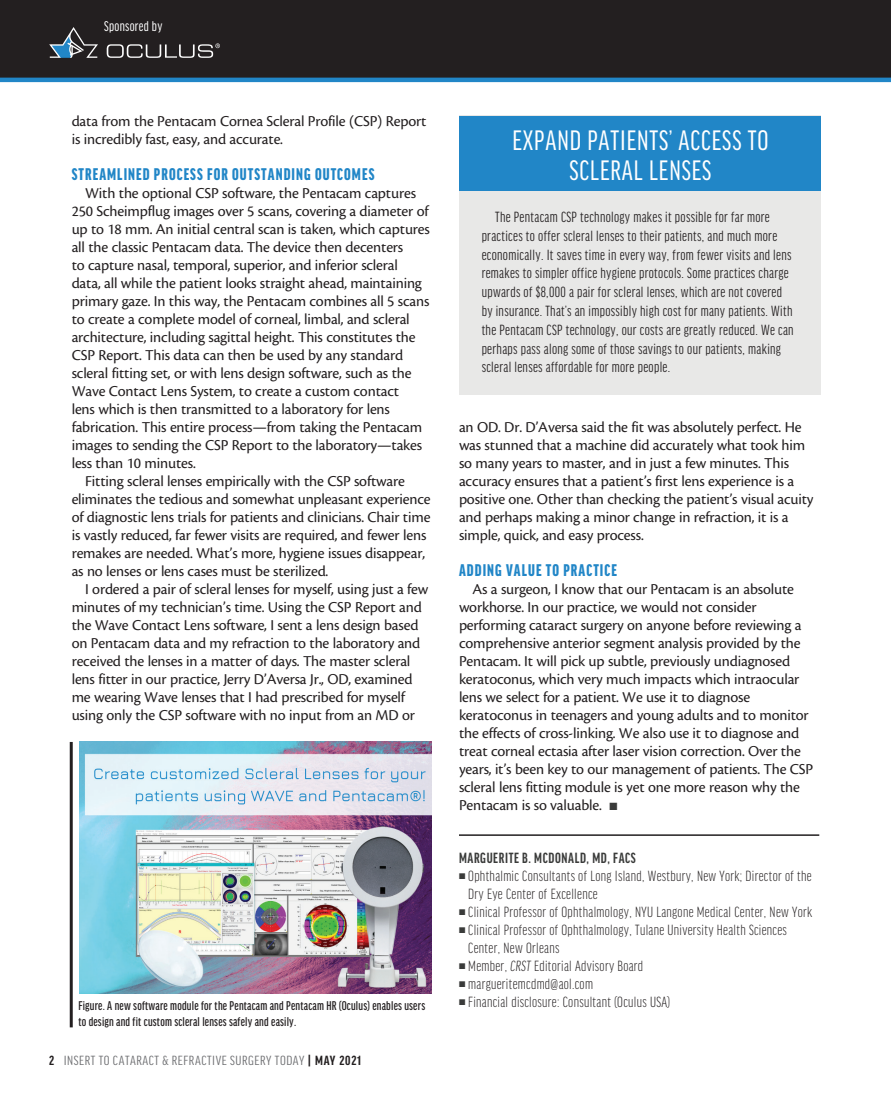
<style>
.page{position:relative;width:891px;height:1094px;background:#fff}
.page>*{position:absolute;margin:0;border:0;box-sizing:border-box;transform-origin:0 0}
.sidebar_h1{font:30px/30px "Good Headline Pro X Cond News";letter-spacing:.03em;color:#fff;text-align:center}
.subhead{font:900 extra-condensed 18px "Good Headline Pro";letter-spacing:.06em;color:#2186c7}
.body{font:15.75px/18px "Cronos Pro";letter-spacing:-.01em;color:#231f20}
.sidebar_body{font:extra-condensed 15.75px/18.8px "Good Headline Pro";letter-spacing:.02em;color:#231f20}
.bio_info{font:300 extra-condensed 15.75px/18px "Good Headline Pro";letter-spacing:.02em;color:#231f20}
.bio_name{font:700 extra-condensed 15.75px "Good Headline Pro";letter-spacing:.04em;color:#3a3b3a}
.t1{font:15px "Good Headline Pro X Cond News";letter-spacing:.02em;color:#fff}
.t2{font:extra-condensed 14.1px "Good Headline Pro";letter-spacing:.035em;color:#6c6d70;scale:1.11 1}
.t3{font:500 extra-condensed 13.5px/16.5px "Good Headline Pro";letter-spacing:.015em;color:#231f20}
.s1{font-weight:700;color:#231f20}
.s2{color:#3a3b3a}
.s3{font-style:italic}
</style>
<div class="page">
<div style="left:0;top:0;width:891px;height:79px;background:#231f20"></div>
<hr style="left:0;top:78px;width:891px;height:4px;background:#2186c7">
<svg style="left:49px;top:27px;width:49px;height:31px"></svg>
<svg style="left:107px;top:43px;width:113px;height:15px"></svg>
<hr style="left:459px;top:834px;width:360px;height:2px;background:#231f20">
<div style="left:459px;top:115px;width:362px;height:279px;background:#e8e8e7"></div>
<div style="left:459px;top:116px;width:362px;height:75px;background:#2186c7"></div>
<img style="left:79px;top:742px;width:353px;height:251px">
<hr style="left:70px;top:742px;width:3px;height:285px;background:#231f20">
<p class="t1" style="left:104px;top:19px;width:60px">Sponsored by</p>
<p class="body" style="left:72px;top:112px;width:356px">data from the Pentacam Cornea Scleral Profile (CSP) Report is incredibly fast, easy, and accurate.</p>
<p class="subhead" style="left:72px;top:165px;width:304px">STREAMLINED PROCESS FOR OUTSTANDING OUTCOMES</p>
<p class="body" style="left:72px;top:184px;width:360px;text-indent:14px">With the optional CSP software, the Pentacam captures 250 Scheimpflug images over 5 scans, covering a diameter of up to 18 mm. An initial central scan is taken, which captures all the classic Pentacam data. The device then decenters<br>to capture nasal, temporal, superior, and inferior scleral data, all while the patient looks straight ahead, maintaining primary gaze. In this way, the Pentacam combines all 5 scans to create a complete model of corneal, limbal, and scleral architecture, including sagittal height. This constitutes the CSP Report. This data can then be used by any standard scleral fitting set, or with lens design software, such as the Wave Contact Lens System, to create a custom contact<br>lens which is then transmitted to a laboratory for lens fabrication. This entire process—from taking the Pentacam images to sending the CSP Report to the laboratory—takes less than 10 minutes.</p>
<p class="body" style="left:72px;top:472px;width:360px;text-indent:14px">Fitting scleral lenses empirically with the CSP software eliminates the tedious and somewhat unpleasant experience of diagnostic lens trials for patients and clinicians. Chair time is vastly reduced, far fewer visits are required, and fewer lens remakes are needed. What’s more, hygiene issues disappear, as no lenses or lens cases must be sterilized.</p>
<p class="body" style="left:72px;top:580px;width:358px;text-indent:14px">I ordered a pair of scleral lenses for myself, using just a few minutes of my technician’s time. Using the CSP Report and the Wave Contact Lens software, I sent a lens design based on Pentacam data and my refraction to the laboratory and received the lenses in a matter of days. The master scleral lens fitter in our practice, Jerry D’Aversa Jr., OD, examined me wearing Wave lenses that I had prescribed for myself using only the CSP software with no input from an MD or</p>
<p class="t3" style="left:78px;top:997px;width:348px">Figure. A new software module for the Pentacam and Pentacam HR (Oculus) enables users to design and fit custom scleral lenses safely and easily.</p>
<p class="t2" style="left:49px;top:1053px;width:282px"><span class="s1">2</span> INSERT TO CATARACT &amp; REFRACTIVE SURGERY TODAY <span class="s1">| MAY 2021</span></p>
<p class="sidebar_h1" style="left:512px;top:126px;width:257px">EXPAND PATIENTS’ ACCESS TO<br>SCLERAL LENSES</p>
<p class="sidebar_body" style="left:482px;top:208px;width:313px;text-indent:14px">The Pentacam CSP technology makes it possible for far more practices to offer scleral lenses to their patients, and much more economically. It saves time in every way, from fewer visits and lens remakes to simpler office hygiene protocols. Some practices charge upwards of $8,000 a pair for scleral lenses, which are not covered by insurance. That’s an impossibly high cost for many patients. With the Pentacam CSP technology, our costs are greatly reduced. We can perhaps pass along some of those savings to our patients, making scleral lenses affordable for more people.</p>
<p class="body" style="left:459px;top:418px;width:356px">an OD. Dr. D’Aversa said the fit was absolutely perfect. He was stunned that a machine did accurately what took him so many years to master, and in just a few minutes. This accuracy ensures that a patient’s first lens experience is a positive one. Other than checking the patient’s visual acuity and perhaps making a minor change in refraction, it is a simple, quick, and easy process.</p>
<p class="subhead" style="left:459px;top:561px;width:159px">ADDING VALUE TO PRACTICE</p>
<p class="body" style="left:459px;top:580px;width:356px;text-indent:14px">As a surgeon, I know that our Pentacam is an absolute workhorse. In our practice, we would not consider performing cataract surgery on anyone before reviewing a comprehensive anterior segment analysis provided by the Pentacam. It will pick up subtle, previously undiagnosed keratoconus, which very much impacts which intraocular lens we select for a patient. We use it to diagnose keratoconus in teenagers and young adults and to monitor the effects of cross-linking. We also use it to diagnose and treat corneal ectasia after laser vision correction. Over the years, it’s been key to our management of patients. The CSP scleral lens fitting module is yet one more reason why the Pentacam is so valuable. <span class="s2">■</span></p>
<p class="bio_name" style="left:459px;top:850px;width:178px">MARGUERITE B. MCDONALD, MD, FACS</p>
<p class="bio_info" style="left:468px;top:867px;width:345px;text-indent:-9px"><span class="s2">■</span> Ophthalmic Consultants of Long Island, Westbury, New York; Director of the<br>Dry Eye Center of Excellence</p>
<p class="bio_info" style="left:459px;top:903px;width:355px"><span class="s2">■</span> Clinical Professor of Ophthalmology, NYU Langone Medical Center, New York</p>
<p class="bio_info" style="left:468px;top:921px;width:320px;text-indent:-9px"><span class="s2">■</span> Clinical Professor of Ophthalmology, Tulane University Health Sciences<br>Center, New Orleans</p>
<p class="bio_info" style="left:459px;top:957px;width:186px"><span class="s2">■</span> Member, <span class="s3">CRST</span> Editorial Advisory Board</p>
<p class="bio_info" style="left:459px;top:975px;width:136px"><span class="s2">■</span> margueritemcdmd@aol.com</p>
<p class="bio_info" style="left:459px;top:993px;width:213px"><span class="s2">■</span> Financial disclosure: Consultant (Oculus USA)</p>
</div>
